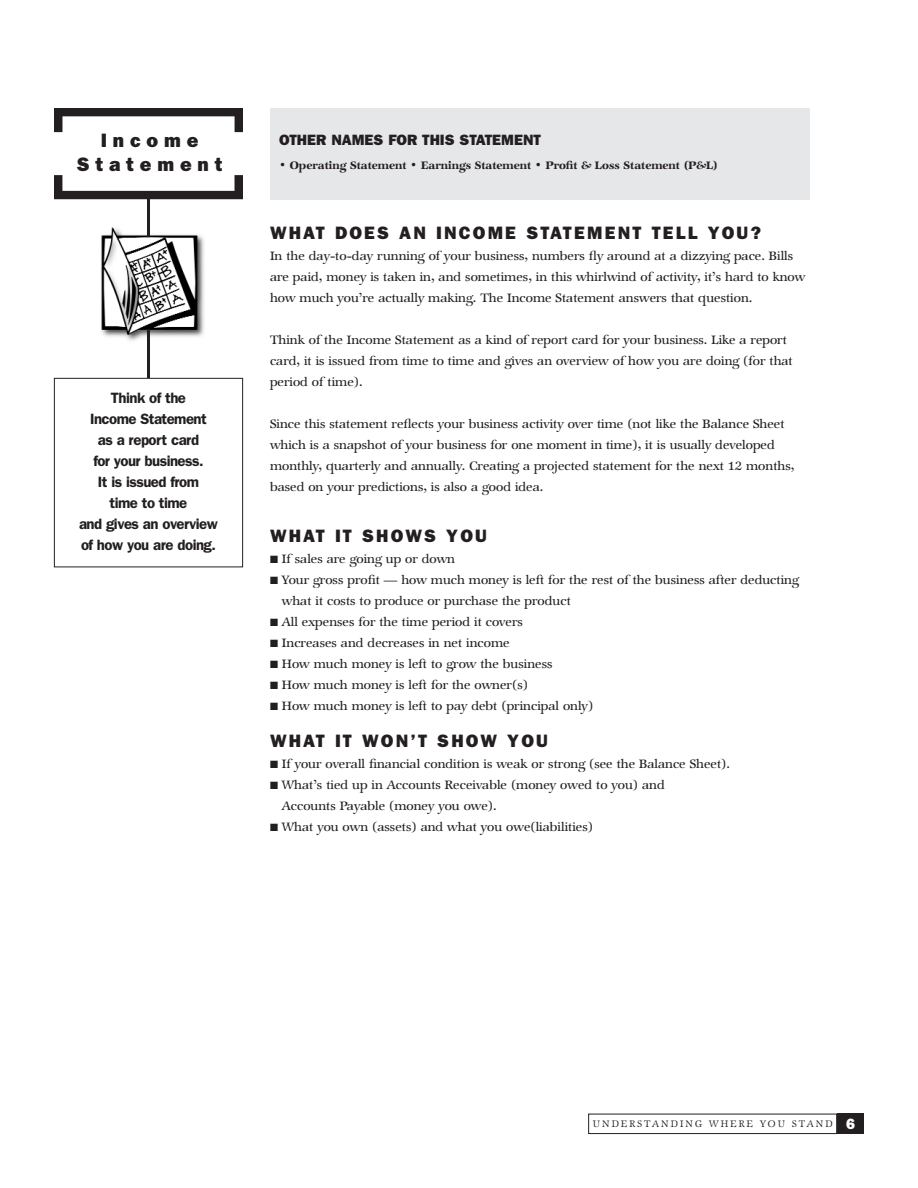
<style>
.page{position:relative;width:918px;height:1188px;background:#fff}
.page>*{position:absolute;margin:0;border:0;box-sizing:border-box;transform-origin:0 0}
.t1{font:800 19.5px/24px "Franklin Gothic";letter-spacing:.3em;color:#231f20;text-align:center}
.t2{font:800 18px "Franklin Gothic";letter-spacing:.12em;color:#231f20}
.t3{font:600 15px/21px "Franklin Gothic";letter-spacing:-.035em;color:#231f20;text-align:center}
.t4{font:800 15px "Franklin Gothic";color:#231f20}
.t5{font:500 13.5px/21px "Zapf Internatl IT Cby BT";color:#231f20}
.t6{font:600 12px "Zapf Internatl IT Cby BT";color:#231f20}
.t7{font:300 10.5px "Zapf Internatl IT Cby BT";letter-spacing:.2em;color:#231f20}
.s1{font-family:"Franklin Gothic";font-weight:800;font-size:15px;color:#fff}
</style>
<div class="page">
<img style="left:101px;top:227px;width:103px;height:114px">
<hr style="left:147px;top:193px;width:3px;height:44px;background:#231f20">
<hr style="left:147px;top:329px;width:3px;height:71px;background:#231f20">
<div style="left:54px;top:378px;width:189px;height:189px;background:#fff"></div>
<div style="left:54px;top:378px;width:189px;height:189px;border:1px solid #231f20"></div>
<svg style="left:54px;top:108px;width:189px;height:24px"></svg>
<svg style="left:54px;top:175px;width:189px;height:24px"></svg>
<div style="left:270px;top:108px;width:540px;height:91px;background:#e6e7e9"></div>
<div style="left:837px;top:1114px;width:27px;height:20px;background:#231f20"></div>
<div style="left:588px;top:1114px;width:249px;height:20px;border:1px solid #231f20"></div>
<h1 class="t1" style="left:77px;top:130px;width:147px">Income<br>Statement</h1>
<p class="t3" style="left:79px;top:389px;width:140px">Think of the<br>Income Statement<br>as a report card<br>for your business.<br>It is issued from<br>time to time<br>and gives an overview of how you are doing.</p>
<p class="t4" style="left:279px;top:135px;width:264px">OTHER NAMES FOR THIS STATEMENT</p>
<p class="t6" style="left:279px;top:158px;width:440px">• Operating Statement • Earnings Statement • Profit &amp; Loss Statement (P&amp;L)</p>
<h2 class="t2" style="left:270px;top:226px;width:493px">WHAT DOES AN INCOME STATEMENT TELL YOU?</h2>
<p class="t5" style="left:270px;top:246px;width:537px">In the day-to-day running of your business, numbers fly around at a dizzying pace. Bills are paid, money is taken in, and sometimes, in this whirlwind of activity, it’s hard to know how much you’re actually making. The Income Statement answers that question.</p>
<p class="t5" style="left:270px;top:330px;width:524px">Think of the Income Statement as a kind of report card for your business. Like a report card, it is issued from time to time and gives an overview of how you are doing (for that period of time).</p>
<p class="t5" style="left:270px;top:414px;width:526px">Since this statement reflects your business activity over time (not like the Balance Sheet which is a snapshot of your business for one moment in time), it is usually developed monthly, quarterly and annually. Creating a projected statement for the next 12 months, based on your predictions, is also a good idea.</p>
<h2 class="t2" style="left:270px;top:529px;width:218px">WHAT IT SHOWS YOU</h2>
<p class="t5" style="left:270px;top:549px;width:187px">■ If sales are going up or down</p>
<p class="t5" style="left:282px;top:570px;width:519px;text-indent:-12px">■ Your gross profit — how much money is left for the rest of the business after deducting what it costs to produce or purchase the product</p>
<p class="t5" style="left:270px;top:612px;width:254px">■ All expenses for the time period it covers</p>
<p class="t5" style="left:270px;top:633px;width:241px">■ Increases and decreases in net income</p>
<p class="t5" style="left:270px;top:654px;width:284px">■ How much money is left to grow the business</p>
<p class="t5" style="left:270px;top:675px;width:259px">■ How much money is left for the owner(s)</p>
<p class="t5" style="left:270px;top:696px;width:325px">■ How much money is left to pay debt (principal only)</p>
<h2 class="t2" style="left:270px;top:735px;width:279px">WHAT IT WON’T SHOW YOU</h2>
<p class="t5" style="left:270px;top:755px;width:462px">■ If your overall financial condition is weak or strong (see the Balance Sheet).</p>
<p class="t5" style="left:282px;top:776px;width:384px;text-indent:-12px">■ What’s tied up in Accounts Receivable (money owed to you) and<br>Accounts Payable (money you owe).</p>
<p class="t5" style="left:270px;top:818px;width:325px">■ What you own (assets) and what you owe(liabilities)</p>
<p class="t7" style="left:593px;top:1119px;width:264px">UNDERSTANDING WHERE YOU STAND <span class="s1">6</span></p>
</div>
